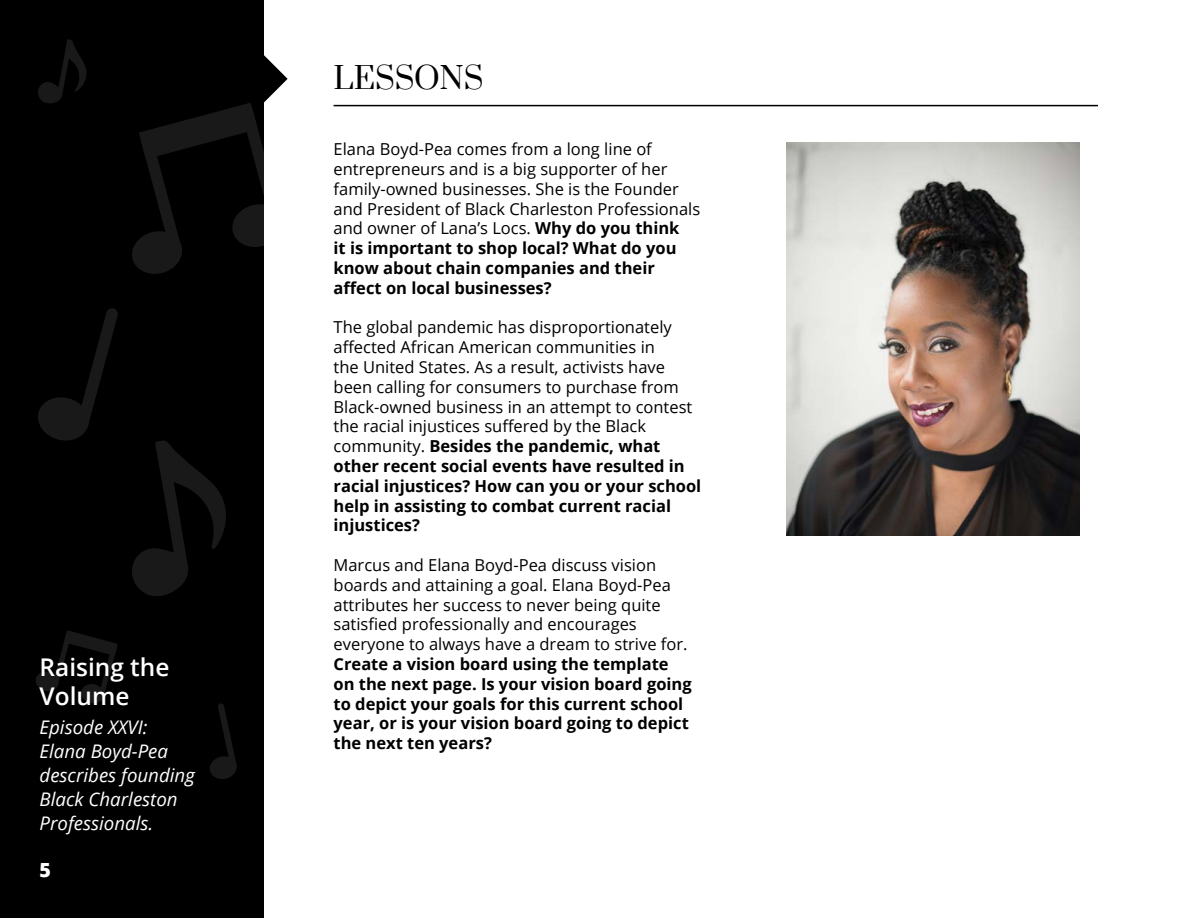
<style>
.page{position:relative;width:1188px;height:918px;background:#fff}
.page>*{position:absolute;margin:0;border:0;box-sizing:border-box;transform-origin:0 0}
.t1{font:30px "Prata";color:#000}
.t2{font:600 24.45px/29.2px "Open Sans";color:#fff}
.t3{font:800 19.5px "Open Sans";color:#fff}
.t4{font:italic 18.75px/24px "Open Sans";color:#fff}
.t5{font:16.5px/19.8px "Open Sans";color:#000}
.t6{font:700 16.5px/19.8px "Open Sans";color:#000}
.s1{font-weight:700}
</style>
<div class="page">
<div style="left:0;top:0;width:264px;height:918px;background:#000"></div>
<svg style="left:210px;top:703px;width:27px;height:76px"></svg>
<svg style="left:36px;top:630px;width:82px;height:73px"></svg>
<svg style="left:38px;top:308px;width:188px;height:288px"></svg>
<svg style="left:38px;top:39px;width:49px;height:64px"></svg>
<svg style="left:132px;top:55px;width:156px;height:219px"></svg>
<hr style="left:334px;top:105px;width:764px;height:1px;background:#000">
<img style="left:786px;top:143px;width:294px;height:392px">
<h2 class="t2" style="left:40px;top:652px;width:131px">Raising the<br>Volume</h2>
<p class="t4" style="left:40px;top:715px;width:157px">Episode XXVI:<br>Elana Boyd-Pea describes founding<br>Black Charleston<br>Professionals.</p>
<p class="t3" style="left:40px;top:855px;width:13px">5</p>
<h1 class="t1" style="left:334px;top:59px;width:151px">LESSONS</h1>
<p class="t5" style="left:334px;top:139px;width:368px">Elana Boyd-Pea comes from a long line of entrepreneurs and is a big supporter of her family-owned businesses. She is the Founder and President of Black Charleston Professionals and owner of Lana’s Locs. <span class="s1">Why do you think<br>it is important to shop local? What do you know about chain companies and their affect on local businesses?</span></p>
<p class="t5" style="left:334px;top:317px;width:369px">The global pandemic has disproportionately affected African American communities in<br>the United States. As a result, activists have been calling for consumers to purchase from Black-owned business in an attempt to contest the racial injustices suffered by the Black community. <span class="s1">Besides the pandemic, what other recent social events have resulted in racial injustices? How can you or your school help in assisting to combat current racial injustices?</span></p>
<p class="t5" style="left:334px;top:555px;width:356px">Marcus and Elana Boyd-Pea discuss vision boards and attaining a goal. Elana Boyd-Pea attributes her success to never being quite satisfied professionally and encourages everyone to always have a dream to strive for.</p>
<p class="t6" style="left:334px;top:654px;width:360px">Create a vision board using the template on the next page. Is your vision board going to depict your goals for this current school year, or is your vision board going to depict the next ten years?</p>
</div>
